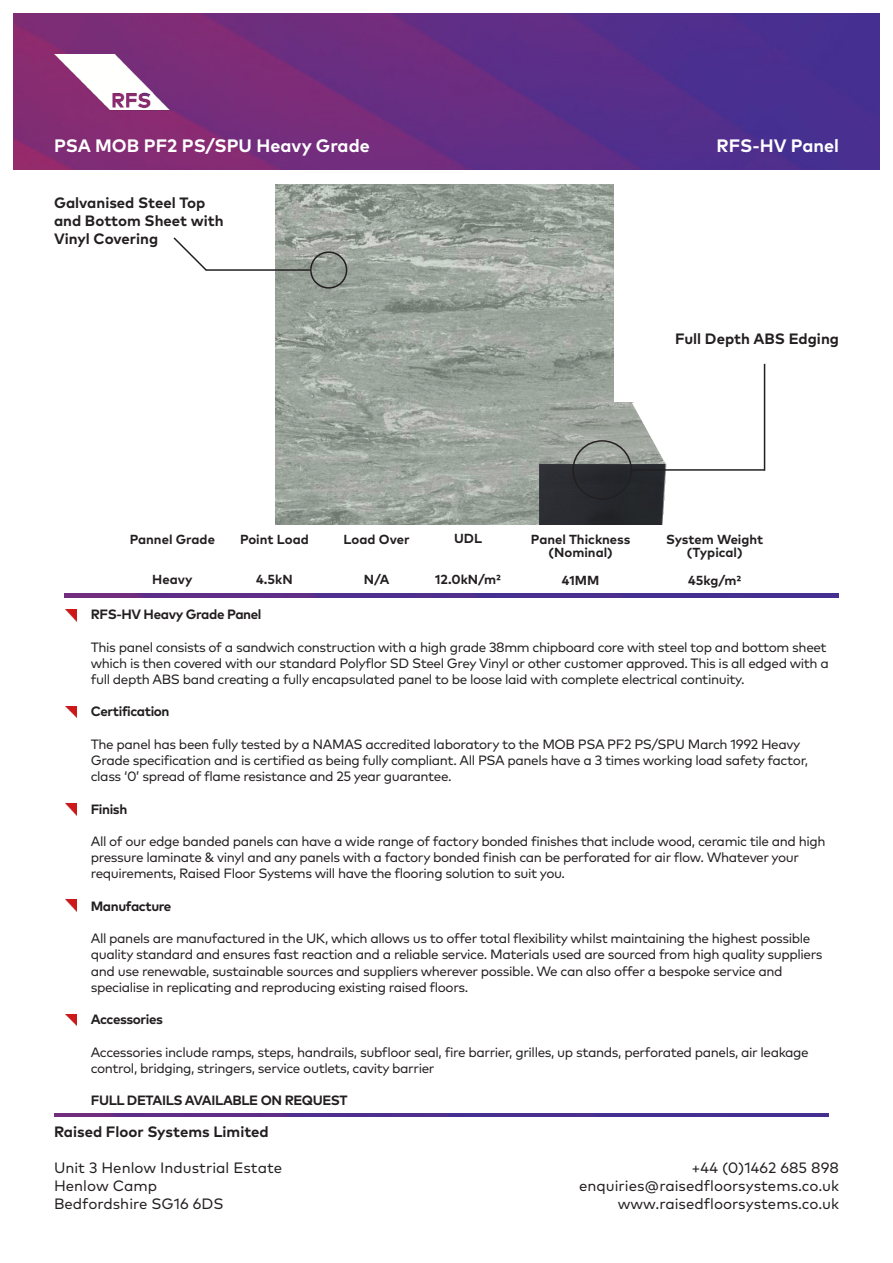
<style>
.page{position:relative;width:893px;height:1263px;background:#fff}
.page>*{position:absolute;margin:0;border:0;box-sizing:border-box;transform-origin:0 0}
.t1{font:700 18px "Mark OT";color:#fff}
.t2{font:15px "Mark OT";color:#231f20}
.t3{font:700 15px/18px "Mark OT";color:#231f20}
.t4{font:13.5px/16.2px "Mark OT";letter-spacing:-.03em;color:#231f20}
.t5{font:700 13.5px "Mark OT";letter-spacing:-.03em;color:#231f20}
.t6{font:700 13.2px "Mark OT";color:#231f20}
</style>
<div class="page">
<img style="left:13px;top:13px;width:867px;height:156px">
<img style="left:64px;top:594px;width:775px;height:3px">
<img style="left:54px;top:1114px;width:775px;height:3px">
<img style="left:54px;top:54px;width:116px;height:57px">
<svg style="left:65px;top:610px;width:12px;height:11px"></svg>
<svg style="left:65px;top:706px;width:12px;height:12px"></svg>
<svg style="left:65px;top:804px;width:12px;height:11px"></svg>
<svg style="left:65px;top:900px;width:12px;height:11px"></svg>
<svg style="left:65px;top:1014px;width:12px;height:12px"></svg>
<img style="left:276px;top:185px;width:337px;height:339px">
<img style="left:539px;top:464px;width:128px;height:60px">
<div style="left:310px;top:251px;width:37px;height:38px;border:2px solid #231f20;border-radius:50%"></div>
<hr style="left:206px;top:269px;width:104px;height:2px;background:#231f20">
<svg style="left:173px;top:237px;width:35px;height:34px"></svg>
<hr style="left:632px;top:469px;width:133px;height:2px;background:#231f20">
<hr style="left:764px;top:364px;width:1px;height:107px;background:#231f20">
<img style="left:539px;top:403px;width:93px;height:61px">
<svg style="left:632px;top:402px;width:35px;height:62px"></svg>
<div style="left:572px;top:440px;width:60px;height:60px;border:2px solid #231f20;border-radius:50%"></div>
<p class="t1" style="left:54px;top:134px;width:317px">PSA MOB PF2 PS/SPU Heavy Grade</p>
<p class="t1" style="left:716px;top:134px;width:124px">RFS-HV Panel</p>
<p class="t3" style="left:54px;top:193px;width:171px">Galvanised Steel Top and Bottom Sheet with<br>Vinyl Covering</p>
<p class="t3" style="left:675px;top:330px;width:165px">Full Depth ABS Edging</p>
<p class="t6" style="left:130px;top:530px;width:87px">Pannel Grade</p>
<p class="t6" style="left:152px;top:571px;width:42px">Heavy</p>
<p class="t6" style="left:240px;top:530px;width:70px">Point Load</p>
<p class="t6" style="left:256px;top:571px;width:38px">4.5kN</p>
<p class="t6" style="left:344px;top:530px;width:67px">Load Over</p>
<p class="t6" style="left:364px;top:571px;width:27px">N/A</p>
<p class="t6" style="left:454px;top:530px;width:29px">UDL</p>
<p class="t6" style="left:435px;top:570px;width:67px">12.0kN/m²</p>
<p class="t6" style="left:531px;top:530px;width:101px">Panel Thickness</p>
<p class="t6" style="left:549px;top:544px;width:66px">(Nominal)</p>
<p class="t6" style="left:562px;top:571px;width:39px">41MM</p>
<p class="t6" style="left:666px;top:530px;width:99px">System Weight</p>
<p class="t6" style="left:687px;top:544px;width:57px">(Typical)</p>
<p class="t6" style="left:688px;top:571px;width:54px">45kg/m²</p>
<p class="t5" style="left:91px;top:606px;width:172px">RFS-HV Heavy Grade Panel</p>
<p class="t4" style="left:91px;top:638px;width:740px">This panel consists of a sandwich construction with a high grade 38mm chipboard core with steel top and bottom sheet which is then covered with our standard Polyflor SD Steel Grey Vinyl or other customer approved. This is all edged with a full depth ABS band creating a fully encapsulated panel to be loose laid with complete electrical continuity.</p>
<p class="t5" style="left:91px;top:703px;width:80px">Certification</p>
<p class="t4" style="left:91px;top:736px;width:719px">The panel has been fully tested by a NAMAS accredited laboratory to the MOB PSA PF2 PS/SPU March 1992 Heavy<br>Grade specification and is certified as being fully compliant. All PSA panels have a 3 times working load safety factor, class ‘0’ spread of flame resistance and 25 year guarantee.</p>
<p class="t5" style="left:91px;top:800px;width:38px">Finish</p>
<p class="t4" style="left:91px;top:833px;width:736px">All of our edge banded panels can have a wide range of factory bonded finishes that include wood, ceramic tile and high pressure laminate &amp; vinyl and any panels with a factory bonded finish can be perforated for air flow. Whatever your requirements, Raised Floor Systems will have the flooring solution to suit you.</p>
<p class="t5" style="left:91px;top:897px;width:82px">Manufacture</p>
<p class="t4" style="left:91px;top:930px;width:733px">All panels are manufactured in the UK, which allows us to offer total flexibility whilst maintaining the highest possible quality standard and ensures fast reaction and a reliable service. Materials used are sourced from high quality suppliers and use renewable, sustainable sources and suppliers wherever possible. We can also offer a bespoke service and specialise in replicating and reproducing existing raised floors.</p>
<p class="t5" style="left:91px;top:1011px;width:74px">Accessories</p>
<p class="t4" style="left:91px;top:1043px;width:719px">Accessories include ramps, steps, handrails, subfloor seal, fire barrier, grilles, up stands, perforated panels, air leakage control, bridging, stringers, service outlets, cavity barrier</p>
<p class="t5" style="left:91px;top:1092px;width:259px">FULL DETAILS AVAILABLE ON REQUEST</p>
<p class="t3" style="left:54px;top:1122px;width:216px">Raised Floor Systems Limited</p>
<p class="t2" style="left:54px;top:1158px;width:230px">Unit 3 Henlow Industrial Estate</p>
<p class="t2" style="left:54px;top:1176px;width:105px">Henlow Camp</p>
<p class="t2" style="left:54px;top:1194px;width:171px">Bedfordshire SG16 6DS</p>
<p class="t2" style="left:692px;top:1158px;width:149px">+44 (0)1462 685 898</p>
<p class="t2" style="left:579px;top:1176px;width:262px">enquiries@raisedfloorsystems.co.uk</p>
<p class="t2" style="left:618px;top:1194px;width:223px">www.raisedfloorsystems.co.uk</p>
</div>
